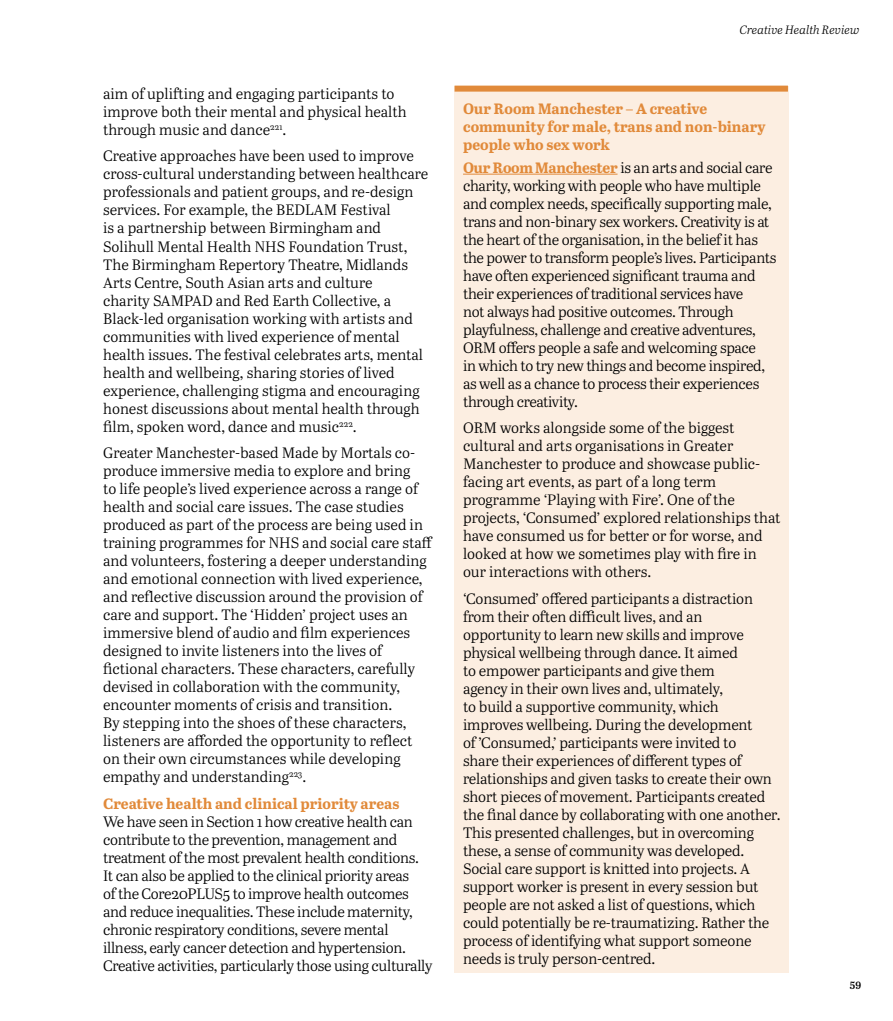
<style>
.page{position:relative;width:893px;height:1021px;background:#fff}
.page>*{position:absolute;margin:0;border:0;box-sizing:border-box;transform-origin:0 0}
.t1{font:15px/18px "Abril Text Lt";letter-spacing:-.01em;color:#000}
.t2{font:700 15px/18px "Abril Text";color:#e18a3a}
.t3{font:italic 12px "Abril Text Lt";letter-spacing:-.005em;color:#000}
.t4{font:600 10.5px "Abril Text";color:#000}
.s1{font-family:"Abril Text";font-weight:700;color:#e18a3a}
</style>
<div class="page">
<div style="left:455px;top:86px;width:334px;height:886px;background:#fceee1"></div>
<hr style="left:463px;top:174px;width:154px;height:1px;background:#e18a3a">
<div style="left:455px;top:86px;width:333px;height:6px;background:#e18a3a"></div>
<p class="t1" style="left:103px;top:84px;width:305px">aim of uplifting and engaging participants to improve both their mental and physical health through music and dance<sup>221</sup>.</p>
<p class="t1" style="left:103px;top:146px;width:327px">Creative approaches have been used to improve cross-cultural understanding between healthcare professionals and patient groups, and re-design services. For example, the BEDLAM Festival<br>is a partnership between Birmingham and Solihull Mental Health NHS Foundation Trust, The Birmingham Repertory Theatre, Midlands Arts Centre, South Asian arts and culture<br>charity SAMPAD and Red Earth Collective, a Black-led organisation working with artists and communities with lived experience of mental health issues. The festival celebrates arts, mental health and wellbeing, sharing stories of lived experience, challenging stigma and encouraging honest discussions about mental health through film, spoken word, dance and music<sup>222</sup>.</p>
<p class="t1" style="left:103px;top:443px;width:331px">Greater Manchester-based Made by Mortals co&shy;produce immersive media to explore and bring<br>to life people’s lived experience across a range of health and social care issues. The case studies produced as part of the process are being used in training programmes for NHS and social care staff and volunteers, fostering a deeper understanding and emotional connection with lived experience, and reflective discussion around the provision of care and support. The ‘Hidden’ project uses an immersive blend of audio and film experiences designed to invite listeners into the lives of fictional characters. These characters, carefully devised in collaboration with the community, encounter moments of crisis and transition.<br>By stepping into the shoes of these characters, listeners are afforded the opportunity to reflect on their own circumstances while developing empathy and understanding<sup>223</sup>.</p>
<p class="t2" style="left:103px;top:793px;width:298px">Creative health and clinical priority areas</p>
<p class="t1" style="left:103px;top:811px;width:331px">We have seen in Section 1 how creative health can contribute to the prevention, management and treatment of the most prevalent health conditions.<br>It can also be applied to the clinical priority areas<br>of the Core20PLUS5 to improve health outcomes and reduce inequalities. These include maternity, chronic respiratory conditions, severe mental illness, early cancer detection and hypertension.<br>Creative activities, particularly those using culturally</p>
<p class="t3" style="left:740px;top:21px;width:121px">Creative Health Review</p>
<p class="t2" style="left:463px;top:99px;width:304px">Our Room Manchester – A creative community for male, trans and non-binary people who sex work</p>
<p class="t1" style="left:463px;top:158px;width:315px"><span class="s1">Our Room Manchester</span> is an arts and social care charity, working with people who have multiple and complex needs, specifically supporting male, trans and non-binary sex workers. Creativity is at the heart of the organisation, in the belief it has the power to transform people’s lives. Participants have often experienced significant trauma and their experiences of traditional services have<br>not always had positive outcomes. Through playfulness, challenge and creative adventures, ORM offers people a safe and welcoming space<br>in which to try new things and become inspired, as well as a chance to process their experiences through creativity.</p>
<p class="t1" style="left:463px;top:418px;width:319px">ORM works alongside some of the biggest cultural and arts organisations in Greater Manchester to produce and showcase public&shy;facing art events, as part of a long term programme ‘Playing with Fire’. One of the projects, ‘Consumed’ explored relationships that have consumed us for better or for worse, and looked at how we sometimes play with fire in our interactions with others.</p>
<p class="t1" style="left:463px;top:589px;width:319px">‘Consumed’ offered participants a distraction from their often difficult lives, and an opportunity to learn new skills and improve physical wellbeing through dance. It aimed<br>to empower participants and give them<br>agency in their own lives and, ultimately,<br>to build a supportive community, which improves wellbeing. During the development<br>of ’Consumed,’ participants were invited to<br>share their experiences of different types of relationships and given tasks to create their own short pieces of movement. Participants created the final dance by collaborating with one another.<br>This presented challenges, but in overcoming these, a sense of community was developed.<br>Social care support is knitted into projects. A support worker is present in every session but people are not asked a list of questions, which could potentially be re-traumatizing. Rather the process of identifying what support someone needs is truly person-centred.</p>
<p class="t4" style="left:850px;top:977px;width:13px">59</p>
</div>
